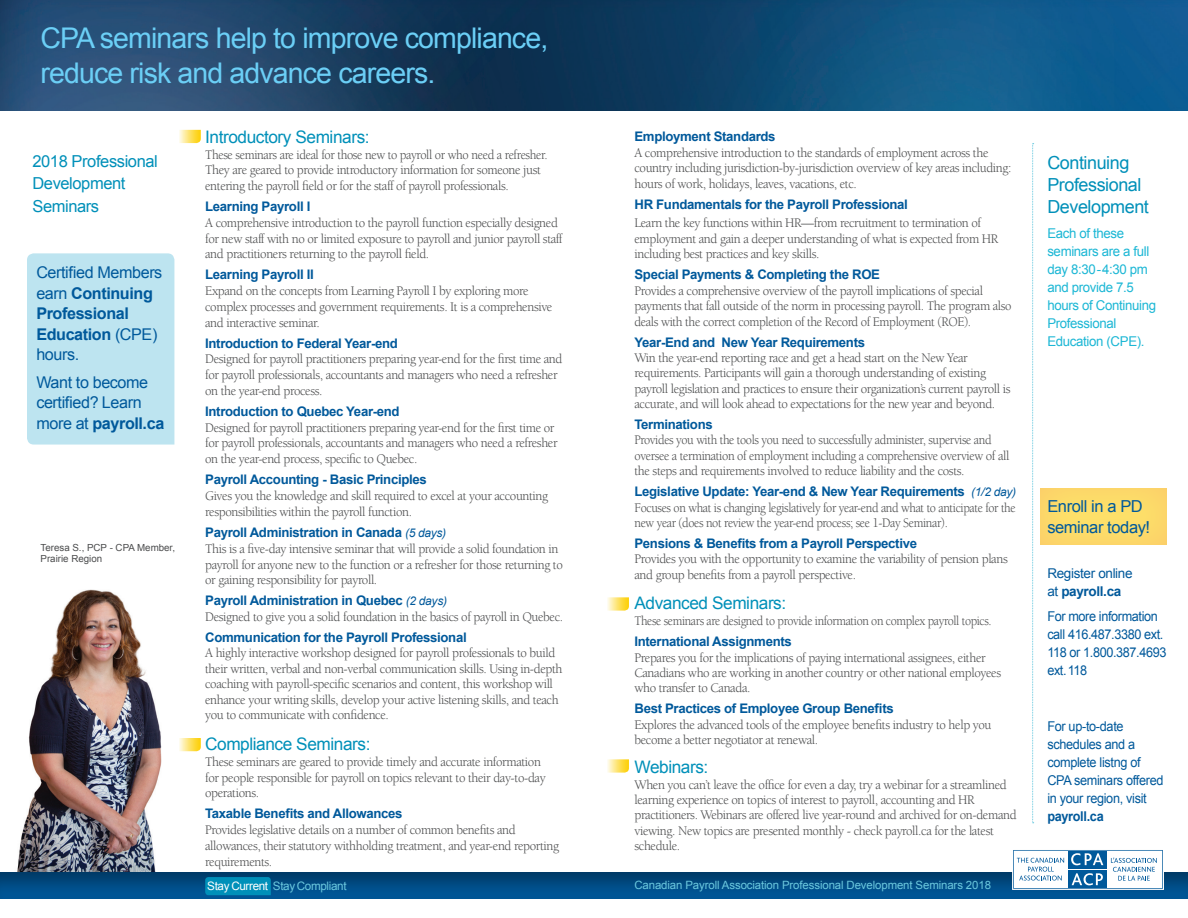
<style>
.page{position:relative;width:1188px;height:918px;background:#fff}
.page>*{position:absolute;margin:0;border:0;box-sizing:border-box;transform-origin:0 0}
.t1{font:28.5px/34.5px "Arial";letter-spacing:-.03em;color:#6bcff6}
.t2{font:18px/22px "Arial";letter-spacing:-.025em;color:#0090b9}
.t3{font:17.25px "Arial";letter-spacing:-.025em;color:#0090b9}
.t4{font:16.5px/22.5px "Arial";letter-spacing:-.025em;color:#0090b9}
.t5{font:16.5px/21px "Arial";letter-spacing:-.025em;color:#00599b}
.t6{font:16.2px/20.5px "Arial";letter-spacing:-.025em;color:#00599b}
.t7{font:13.5px/15.8px "Berkeley";letter-spacing:-.03em;color:#4b4c4d;scale:.96 1}
.t8{font:13.5px/15.5px "Berkeley";letter-spacing:-.03em;color:#4b4c4d;scale:.91 1}
.t9{font:13.5px/15.8px "Berkeley";letter-spacing:-.03em;color:#4b4c4d;scale:.93 1}
.t10{font:13.5px/18px "Arial";letter-spacing:-.025em;color:#00599b;scale:.94 1}
.t11{font:13.5px/18px "Arial";letter-spacing:-.025em;color:#1cb7d5}
.t12{font:13.5px "Berkeley";letter-spacing:-.03em;color:#4b4c4d;scale:.9 1}
.t13{font:13.5px/18px "Arial";letter-spacing:-.025em;color:#00599b}
.t14{font:700 13.5px "Arial";letter-spacing:-.025em;color:#00599b;scale:.94 1}
.t15{font:700 13.2px "Arial";letter-spacing:-.025em;color:#00599b}
.t16{font:11.7px "Arial";letter-spacing:-.03em;color:#6bc8de}
.t17{font:11.4px "Arial";letter-spacing:-.01em;color:#6bc8de}
.t18{font:9.75px/11.2px "Arial";color:#4b4c4d}
.s1{font-weight:700}
.s2{font-weight:400;font-style:italic;font-size:12px}
.s3{color:#fff}
</style>
<div class="page">
<img style="left:17px;top:589px;width:145px;height:281px">
<img style="left:0;top:0;width:1188px;height:110px">
<div style="left:0;top:870px;width:1188px;height:30px;background:#231f20;opacity:.45"></div>
<svg style="left:1012px;top:870px;width:152px;height:20px"></svg>
<svg style="left:1013px;top:850px;width:150px;height:39px"></svg>
<svg style="left:1032px;top:143px;width:2px;height:680px"></svg>
<svg style="left:205px;top:877px;width:66px;height:18px"></svg>
<svg style="left:179px;top:130px;width:22px;height:13px"></svg>
<svg style="left:179px;top:738px;width:22px;height:13px"></svg>
<div style="left:27px;top:253px;width:147px;height:192px;background:#bde4f0"></div>
<div style="left:1040px;top:486px;width:128px;height:59px;background:#fcdb69"></div>
<svg style="left:607px;top:597px;width:22px;height:14px"></svg>
<svg style="left:607px;top:759px;width:22px;height:14px"></svg>
<h1 class="t1" style="left:40px;top:21px;width:509px">CPA seminars help to improve compliance, reduce risk and advance careers.</h1>
<p class="t4" style="left:32px;top:150px;width:127px">2018 Professional<br>Development<br>Seminars</p>
<p class="t6" style="left:36px;top:262px;width:128px">Certified Members earn <span class="s1">Continuing<br>Professional<br>Education</span> (CPE) hours.</p>
<p class="t6" style="left:36px;top:372px;width:129px">Want to become certified? Learn more at <span class="s1">payroll.ca</span></p>
<p class="t18" style="left:40px;top:542px;width:136px">Teresa S., PCP - CPA Member,<br>Prairie Region</p>
<p class="t3" style="left:205px;top:127px;width:166px">Introductory Seminars:</p>
<p class="t9" style="left:205px;top:147px;width:370px">These seminars are ideal for those new to payroll or who need a refresher.<br>They are geared to provide introductory information for someone just entering the payroll field or for the staff of payroll professionals.</p>
<p class="t15" style="left:205px;top:199px;width:107px">Learning Payroll I</p>
<p class="t7" style="left:205px;top:215px;width:374px">A comprehensive introduction to the payroll function especially designed for new staff with no or limited exposure to payroll and junior payroll staff and practitioners returning to the payroll field.</p>
<p class="t15" style="left:205px;top:267px;width:110px">Learning Payroll II</p>
<p class="t7" style="left:205px;top:283px;width:363px">Expand on the concepts from Learning Payroll I by exploring more complex processes and government requirements. It is a comprehensive and interactive seminar.</p>
<p class="t15" style="left:205px;top:336px;width:194px">Introduction to Federal Year-end</p>
<p class="t7" style="left:205px;top:352px;width:374px">Designed for payroll practitioners preparing year-end for the first time and for payroll professionals, accountants and managers who need a refresher on the year-end process.</p>
<p class="t15" style="left:205px;top:404px;width:196px">Introduction to Quebec Year-end</p>
<p class="t7" style="left:205px;top:420px;width:369px">Designed for payroll practitioners preparing year-end for the first time or for payroll professionals, accountants and managers who need a refresher on the year-end process, specific to Quebec.</p>
<p class="t15" style="left:205px;top:472px;width:223px">Payroll Accounting - Basic Principles</p>
<p class="t7" style="left:205px;top:487px;width:359px;line-height:16.5px">Gives you the knowledge and skill required to excel at your accounting responsibilities within the payroll function.</p>
<p class="t15" style="left:205px;top:525px;width:243px">Payroll Administration in Canada <span class="s2">(5 days)</span></p>
<p class="t7" style="left:205px;top:541px;width:374px">This is a five-day intensive seminar that will provide a solid foundation in payroll for anyone new to the function or a refresher for those returning to or gaining responsibility for payroll.</p>
<p class="t15" style="left:205px;top:593px;width:243px">Payroll Administration in Quebec <span class="s2">(2 days)</span></p>
<p class="t7" style="left:205px;top:609px;width:374px">Designed to give you a solid foundation in the basics of payroll in Quebec.</p>
<p class="t15" style="left:205px;top:630px;width:263px">Communication for the Payroll Professional</p>
<p class="t7" style="left:205px;top:646px;width:374px">A highly interactive workshop designed for payroll professionals to build their written, verbal and non-verbal communication skills. Using in-depth coaching with payroll-specific scenarios and content, this workshop will enhance your writing skills, develop your active listening skills, and teach you to communicate with confidence.</p>
<p class="t3" style="left:205px;top:734px;width:167px">Compliance Seminars:</p>
<p class="t7" style="left:205px;top:754px;width:356px">These seminars are geared to provide timely and accurate information for people responsible for payroll on topics relevant to their day-to-day operations.</p>
<p class="t15" style="left:205px;top:806px;width:199px">Taxable Benefits and Allowances</p>
<p class="t7" style="left:205px;top:822px;width:370px">Provides legislative details on a number of common benefits and allowances, their statutory withholding treatment, and year-end reporting requirements.</p>
<p class="t16" style="left:207px;top:879px;width:141px"><span class="s3">Stay Current</span> Stay Compliant</p>
<p class="t15" style="left:634px;top:129px;width:143px">Employment Standards</p>
<p class="t7" style="left:634px;top:145px;width:394px">A comprehensive introduction to the standards of employment across the country including jurisdiction-by-jurisdiction overview of key areas including: hours of work, holidays, leaves, vacations, etc.</p>
<p class="t15" style="left:634px;top:197px;width:275px">HR Fundamentals for the Payroll Professional</p>
<p class="t7" style="left:634px;top:215px;width:380px">Learn the key functions within HR—from recruitment to termination of employment and gain a deeper understanding of what is expected from HR including best practices and key skills.</p>
<p class="t15" style="left:634px;top:267px;width:247px">Special Payments &amp; Completing the ROE</p>
<p class="t7" style="left:634px;top:283px;width:394px">Provides a comprehensive overview of the payroll implications of special payments that fall outside of the norm in processing payroll. The program also deals with the correct completion of the Record of Employment (ROE).</p>
<p class="t15" style="left:634px;top:334px;width:232px">Year-End and New Year Requirements</p>
<p class="t7" style="left:634px;top:350px;width:393px">Win the year-end reporting race and get a head start on the New Year requirements. Participants will gain a thorough understanding of existing payroll legislation and practices to ensure their organization’s current payroll is accurate, and will look ahead to expectations for the new year and beyond.</p>
<p class="t15" style="left:634px;top:417px;width:80px">Terminations</p>
<p class="t8" style="left:634px;top:433px;width:414px">Provides you with the tools you need to successfully administer, supervise and oversee a termination of employment including a comprehensive overview of all the steps and requirements involved to reduce liability and the costs.</p>
<p class="t15" style="left:634px;top:484px;width:383px">Legislative Update: Year-end &amp; New Year Requirements <span class="s2">(1/2 day)</span></p>
<p class="t8" style="left:634px;top:500px;width:420px">Focuses on what is changing legislatively for year-end and what to anticipate for the new year (does not review the year-end process; see 1-Day Seminar).</p>
<p class="t15" style="left:634px;top:536px;width:284px">Pensions &amp; Benefits from a Payroll Perspective</p>
<p class="t7" style="left:635px;top:552px;width:390px">Provides you with the opportunity to examine the variability of pension plans and group benefits from a payroll perspective.</p>
<p class="t3" style="left:635px;top:594px;width:153px">Advanced Seminars:</p>
<p class="t12" style="left:635px;top:614px;width:398px">These seminars are designed to provide information on complex payroll topics.</p>
<p class="t15" style="left:634px;top:634px;width:159px">International Assignments</p>
<p class="t7" style="left:634px;top:650px;width:383px">Prepares you for the implications of paying international assignees, either<br>Canadians who are working in another country or other national employees who transfer to Canada.</p>
<p class="t15" style="left:634px;top:701px;width:261px">Best Practices of Employee Group Benefits</p>
<p class="t7" style="left:634px;top:717px;width:373px">Explores the advanced tools of the employee benefits industry to help you become a better negotiator at renewal.</p>
<p class="t3" style="left:634px;top:758px;width:75px">Webinars:</p>
<p class="t7" style="left:634px;top:777px;width:400px">When you can’t leave the office for even a day, try a webinar for a streamlined learning experience on topics of interest to payroll, accounting and HR practitioners. Webinars are offered live year-round and archived for on-demand viewing. New topics are presented monthly - check payroll.ca for the latest schedule.</p>
<p class="t17" style="left:634px;top:879px;width:358px">Canadian Payroll Association Professional Development Seminars 2018</p>
<h2 class="t2" style="left:1047px;top:151px;width:103px">Continuing<br>Professional<br>Development</h2>
<p class="t11" style="left:1047px;top:224px;width:110px">Each of these seminars are a full day 8:30-4:30 pm and provide 7.5 hours of Continuing<br>Professional<br>Education (CPE).</p>
<p class="t5" style="left:1047px;top:496px;width:104px">Enroll in a PD seminar today!</p>
<p class="t13" style="left:1047px;top:565px;width:87px">Register online at <span class="s1">payroll.ca</span></p>
<p class="t10" style="left:1047px;top:607px;width:128px">For more information call 416.487.3380 ext.<br>118 or 1.800.387.4693 ext. 118</p>
<p class="t10" style="left:1047px;top:717px;width:125px">For up-to-date schedules and a complete listng of<br>CPA seminars offered in your region, visit</p>
<p class="t14" style="left:1047px;top:808px;width:61px">payroll.ca</p>
</div>
